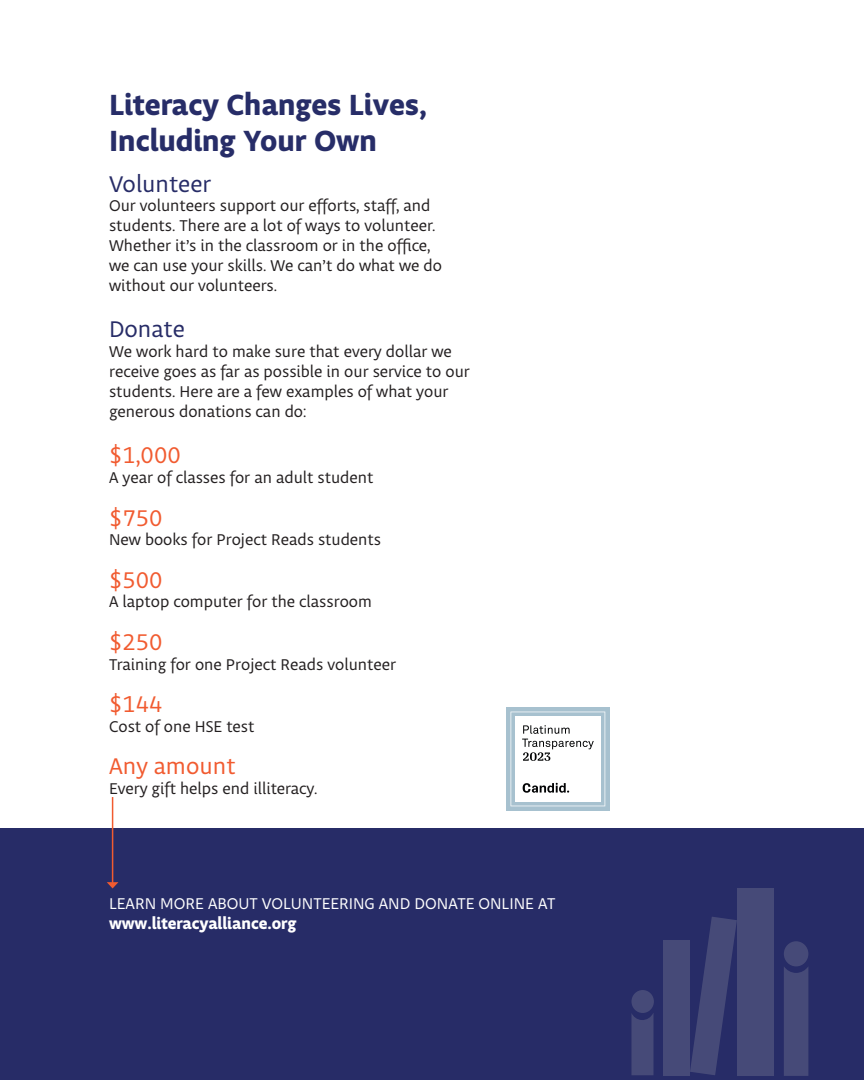
<style>
.page{position:relative;width:864px;height:1080px;background:#fff}
.page>*{position:absolute;margin:0;border:0;box-sizing:border-box;transform-origin:0 0}
.t1{font:700 30px "Obliqua Sans";color:#272d68}
.t2{font:24px "Obliqua Sans";color:#f15b30}
.t3{font:24px "Obliqua Sans";color:#272c67}
.t4{font:16.5px/19.8px "Obliqua Sans";color:#231f20}
.t5{font:16.5px "Obliqua Sans";color:#fff}
.t6{font:700 16.5px "Obliqua Sans";color:#fff}
</style>
<div class="page">
<div style="left:0;top:828px;width:864px;height:252px;background:#272c67"></div>
<hr style="left:112px;top:797px;width:1px;height:86px;background:#f15b30">
<svg style="left:107px;top:882px;width:11px;height:6px"></svg>
<div style="left:664px;top:940px;width:26px;height:135px;background:#464a78"></div>
<div style="left:784px;top:966px;width:24px;height:110px;background:#464a78"></div>
<svg style="left:631px;top:1014px;width:22px;height:61px"></svg>
<svg style="left:690px;top:917px;width:47px;height:158px"></svg>
<div style="left:737px;top:888px;width:36px;height:188px;background:#464a78"></div>
<div style="left:784px;top:941px;width:24px;height:25px;background:#464a78;border-radius:50%"></div>
<div style="left:631px;top:990px;width:23px;height:23px;background:#464a78;border-radius:50%"></div>
<svg style="left:506px;top:707px;width:103px;height:104px;background:#adc5d2"></svg>
<svg style="left:511px;top:712px;width:94px;height:94px"></svg>
<p class="t1" style="left:109px;top:88px;width:319px">Literacy Changes Lives,</p>
<p class="t1" style="left:109px;top:124px;width:269px">Including Your Own</p>
<p class="t3" style="left:109px;top:170px;width:104px">Volunteer</p>
<p class="t4" style="left:109px;top:197px;width:334px">Our volunteers support our efforts, staff, and students. There are a lot of ways to volunteer.<br>Whether it’s in the classroom or in the office, we can use your skills. We can’t do what we do without our volunteers.</p>
<p class="t3" style="left:109px;top:316px;width:77px">Donate</p>
<p class="t4" style="left:109px;top:343px;width:362px">We work hard to make sure that every dollar we receive goes as far as possible in our service to our students. Here are a few examples of what your generous donations can do:</p>
<p class="t2" style="left:109px;top:442px;width:73px">$1,000</p>
<p class="t4" style="left:109px;top:469px;width:266px">A year of classes for an adult student</p>
<p class="t2" style="left:109px;top:504px;width:55px">$750</p>
<p class="t4" style="left:109px;top:531px;width:274px">New books for Project Reads students</p>
<p class="t2" style="left:109px;top:566px;width:55px">$500</p>
<p class="t4" style="left:109px;top:593px;width:264px">A laptop computer for the classroom</p>
<p class="t2" style="left:109px;top:628px;width:55px">$250</p>
<p class="t4" style="left:109px;top:655px;width:288px">Training for one Project Reads volunteer</p>
<p class="t2" style="left:109px;top:691px;width:55px">$144</p>
<p class="t4" style="left:109px;top:717px;width:147px">Cost of one HSE test</p>
<p class="t2" style="left:109px;top:753px;width:128px">Any amount</p>
<p class="t4" style="left:109px;top:779px;width:210px">Every gift helps end illiteracy.</p>
<p class="t5" style="left:109px;top:894px;width:448px">LEARN MORE ABOUT VOLUNTEERING AND DONATE ONLINE AT</p>
<p class="t6" style="left:109px;top:914px;width:189px">www.literacyalliance.org</p>
</div>
